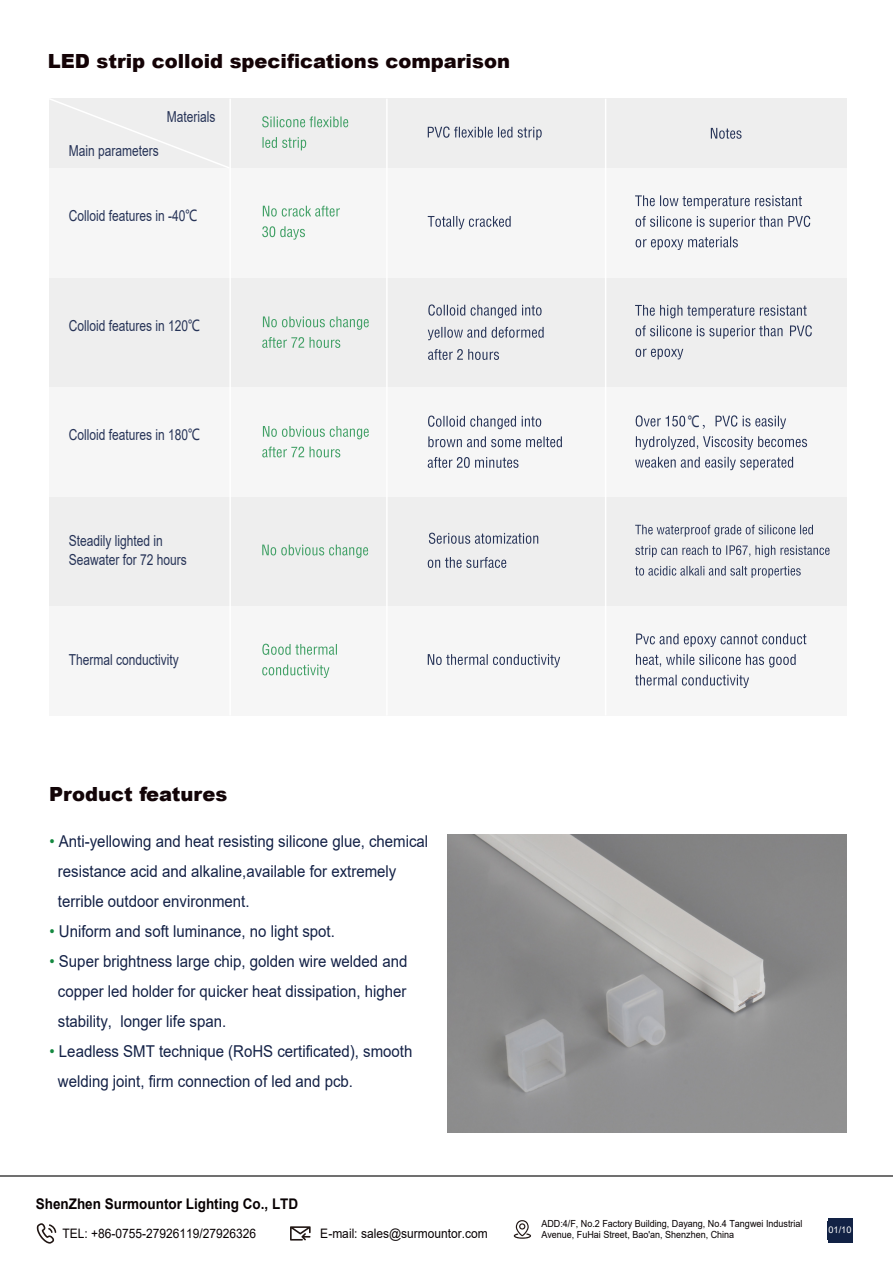
<style>
.page{position:relative;width:893px;height:1263px;background:#fff}
.page>*{position:absolute;margin:0;border:0;box-sizing:border-box;transform-origin:0 0}
.t1{font:900 19.5px "Arial";color:#140306}
.t2{font:900 19.5px "Arial";color:#120407}
.t3{font:16.35px/30px "Arial";color:#132146;scale:.92 1}
.t4{font:15.15px/19.5px "Arial";color:#263357;scale:.79 1}
.t5{font:15.15px "Microsoft Ya Hei UI";color:#263357;scale:.79 1}
.t6{font:700 14.7px "Arial";color:#070102;scale:.92 1}
.t7{font:13.05px "Arial";color:#070102;scale:.92 1}
.t8{font:10.5px "Noto Sans CJK Demi Light G Bpc EUC H";color:#fff}
.t9{font:9.75px "Arial";color:#070102;scale:.92 1}
.t10{font:9.15px "Arial";color:#fff}
.s1{font-family:"Microsoft Ya Hei UI"}
.s2{color:#148940}
</style>
<div class="page">
<div style="left:828px;top:1218px;width:24px;height:24px;background:#122245"></div>
<hr style="left:0;top:1175px;width:893px;height:2px;background:#707070">
<div style="left:49px;top:99px;width:798px;height:69px;background:#eee"></div>
<div style="left:49px;top:277px;width:798px;height:110px;background:#eee"></div>
<div style="left:49px;top:496px;width:798px;height:110px;background:#eee"></div>
<div style="left:49px;top:168px;width:798px;height:109px;background:#f6f6f6"></div>
<div style="left:49px;top:387px;width:798px;height:109px;background:#f6f6f6"></div>
<div style="left:49px;top:606px;width:798px;height:109px;background:#f6f6f6"></div>
<svg style="left:262px;top:644px;width:75px;height:11px"></svg>
<svg style="left:262px;top:664px;width:67px;height:14px"></svg>
<svg style="left:428px;top:654px;width:132px;height:13px"></svg>
<svg style="left:263px;top:206px;width:77px;height:11px"></svg>
<svg style="left:262px;top:226px;width:43px;height:14px"></svg>
<svg style="left:263px;top:316px;width:106px;height:14px"></svg>
<svg style="left:262px;top:337px;width:78px;height:11px"></svg>
<svg style="left:263px;top:426px;width:106px;height:13px"></svg>
<svg style="left:262px;top:446px;width:78px;height:11px"></svg>
<svg style="left:262px;top:545px;width:106px;height:13px"></svg>
<svg style="left:429px;top:533px;width:109px;height:11px"></svg>
<svg style="left:428px;top:557px;width:78px;height:11px"></svg>
<svg style="left:428px;top:304px;width:114px;height:14px"></svg>
<svg style="left:428px;top:327px;width:116px;height:13px"></svg>
<svg style="left:428px;top:349px;width:71px;height:11px"></svg>
<svg style="left:428px;top:416px;width:113px;height:13px"></svg>
<svg style="left:428px;top:436px;width:134px;height:11px"></svg>
<svg style="left:428px;top:457px;width:90px;height:11px"></svg>
<svg style="left:428px;top:216px;width:83px;height:13px"></svg>
<svg style="left:635px;top:195px;width:167px;height:14px"></svg>
<svg style="left:636px;top:216px;width:174px;height:13px"></svg>
<svg style="left:636px;top:237px;width:102px;height:13px"></svg>
<svg style="left:635px;top:305px;width:172px;height:13px"></svg>
<svg style="left:636px;top:325px;width:176px;height:14px"></svg>
<svg style="left:636px;top:349px;width:47px;height:10px"></svg>
<svg style="left:262px;top:116px;width:86px;height:11px"></svg>
<svg style="left:262px;top:137px;width:44px;height:13px"></svg>
<svg style="left:428px;top:126px;width:114px;height:14px"></svg>
<svg style="left:711px;top:128px;width:31px;height:11px"></svg>
<svg style="left:635px;top:525px;width:178px;height:12px"></svg>
<svg style="left:635px;top:545px;width:194px;height:12px"></svg>
<svg style="left:635px;top:566px;width:166px;height:12px"></svg>
<svg style="left:636px;top:633px;width:170px;height:14px"></svg>
<svg style="left:636px;top:654px;width:160px;height:13px"></svg>
<svg style="left:635px;top:675px;width:114px;height:13px"></svg>
<svg style="left:50px;top:98px;width:181px;height:70px"></svg>
<hr style="left:229px;top:99px;width:2px;height:616px;background:#fff">
<hr style="left:386px;top:99px;width:2px;height:616px;background:#fff">
<hr style="left:605px;top:99px;width:1px;height:616px;background:#fff">
<svg style="left:636px;top:415px;width:49px;height:12px"></svg>
<svg style="left:716px;top:415px;width:70px;height:14px"></svg>
<svg style="left:636px;top:436px;width:171px;height:14px"></svg>
<svg style="left:635px;top:457px;width:158px;height:13px"></svg>
<img style="left:448px;top:834px;width:398px;height:298px">
<svg style="left:514px;top:1220px;width:17px;height:19px"></svg>
<svg style="left:290px;top:1226px;width:21px;height:14px"></svg>
<svg style="left:37px;top:1223px;width:19px;height:21px"></svg>
<p class="t1" style="left:48px;top:47px;width:464px">LED strip colloid specifications comparison</p>
<p class="t4" style="left:167px;top:106px;width:63px">Materials</p>
<p class="t4" style="left:69px;top:141px;width:115px">Main parameters</p>
<p class="t4" style="left:69px;top:206px;width:164px">Colloid features in -40<span class="s1">℃</span></p>
<p class="t4" style="left:69px;top:316px;width:168px">Colloid features in 120<span class="s1">℃</span></p>
<p class="t4" style="left:69px;top:425px;width:168px">Colloid features in 180<span class="s1">℃</span></p>
<p class="t4" style="left:69px;top:530px;width:151px">Steadily lighted in<br>Seawater for 72 hours</p>
<p class="t4" style="left:69px;top:650px;width:141px">Thermal conductivity</p>
<p class="t5" style="left:688px;top:411px;width:17px">℃</p>
<p class="t2" style="left:49px;top:780px;width:180px">Product features</p>
<p class="t3" style="left:58px;top:826px;width:404px;text-indent:-8px"><span class="s2">•</span> Anti-yellowing and heat resisting silicone glue, chemical resistance acid and alkaline,available for extremely terrible outdoor environment.</p>
<p class="t3" style="left:50px;top:916px;width:312px"><span class="s2">•</span> Uniform and soft luminance, no light spot.</p>
<p class="t3" style="left:58px;top:946px;width:381px;text-align:justify;text-indent:-8px"><span class="s2">•</span> Super brightness large chip, golden wire welded and copper led holder for quicker heat dissipation, higher stability, longer life span.</p>
<p class="t3" style="left:58px;top:1036px;width:387px;text-indent:-8px"><span class="s2">•</span> Leadless SMT technique (RoHS certificated), smooth welding joint, firm connection of led and pcb.</p>
<p class="t6" style="left:36px;top:1193px;width:287px">ShenZhen Surmountor Lighting Co., LTD</p>
<p class="t9" style="left:541px;top:1217px;width:285px">ADD:4/F, No.2 Factory Building, Dayang, No.4 Tangwei Industrial</p>
<p class="t7" style="left:62px;top:1225px;width:212px">TEL: +86-0755-27926119/27926326</p>
<p class="t7" style="left:320px;top:1225px;width:184px">E-mail: sales@surmountor.com</p>
<p class="t9" style="left:541px;top:1228px;width:211px">Avenue, FuHai Street, Bao'an, Shenzhen, China</p>
<p class="t8" style="left:829px;top:1225px;width:17px">1/5</p>
<p class="t10" style="left:828px;top:1223px;width:25px">01/10</p>
</div>
